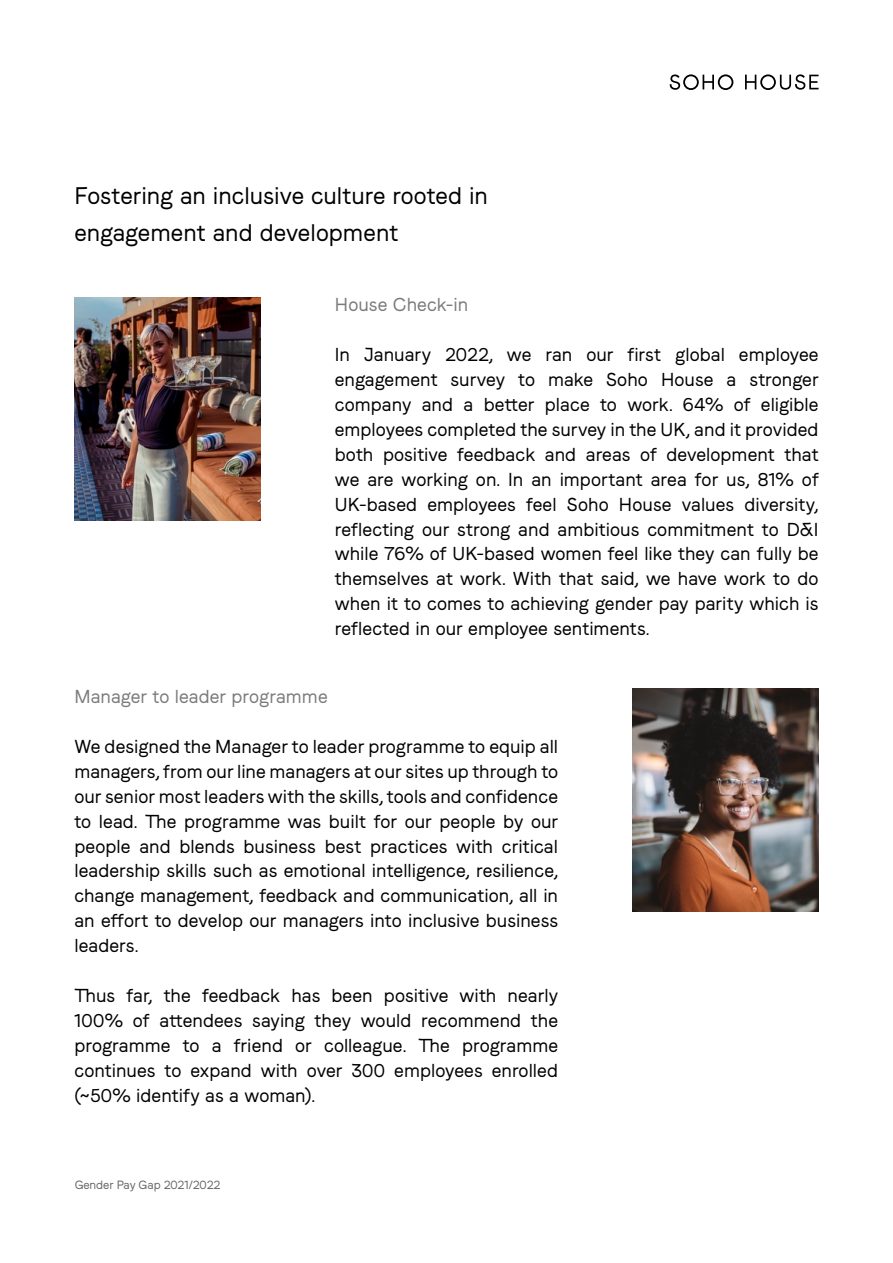
<style>
.page{position:relative;width:893px;height:1263px;background:#fff}
.page>*{position:absolute;margin:0;border:0;box-sizing:border-box;transform-origin:0 0}
.t1{font:24px/37.2px "Faro Regular Lucky";color:#000}
.t2{font:18.75px/24.9px "Faro Regular Lucky";letter-spacing:.005em;color:#000;text-align:justify}
.t3{font:18.75px "Faro Regular Lucky";letter-spacing:.005em;color:#7c7b7b}
.t4{font:12px "Faro Regular Lucky";color:#000}
</style>
<div class="page">
<img style="left:632px;top:689px;width:187px;height:223px">
<svg style="left:745px;top:74px;width:74px;height:16px"></svg>
<svg style="left:670px;top:74px;width:63px;height:16px"></svg>
<img style="left:74px;top:297px;width:186px;height:223px">
<p class="t1" style="left:74px;top:176px;width:415px">Fostering an inclusive culture rooted in engagement and development</p>
<p class="t3" style="left:335px;top:291px;width:135px">House Check-in</p>
<p class="t2" style="left:335px;top:342px;width:485px">In January 2022, we ran our first global employee engagement survey to make Soho House a stronger company and a better place to work. 64% of eligible employees completed the survey in the UK, and it provided both positive feedback and areas of development that we are working on. In an important area for us, 81% of UK-based employees feel Soho House values diversity, reflecting our strong and ambitious commitment to D&amp;I while 76% of UK-based women feel like they can fully be themselves at work. With that said, we have work to do when it to comes to achieving gender pay parity which is reflected in our employee sentiments.</p>
<p class="t3" style="left:74px;top:682px;width:255px">Manager to leader programme</p>
<p class="t2" style="left:74px;top:733px;width:485px">We designed the Manager to leader programme to equip all managers, from our line managers at our sites up through to our senior most leaders with the skills, tools and confidence to lead. The programme was built for our people by our people and blends business best practices with critical leadership skills such as emotional intelligence, resilience, change management, feedback and communication, all in an effort to develop our managers into inclusive business leaders.</p>
<p class="t2" style="left:74px;top:982px;width:485px">Thus far, the feedback has been positive with nearly 100% of attendees saying they would recommend the programme to a friend or colleague. The programme continues to expand with over 300 employees enrolled (~50% identify as a woman).</p>
<p class="t4" style="left:74px;top:1176px;width:147px">Gender Pay Gap 2021/2022</p>
</div>
